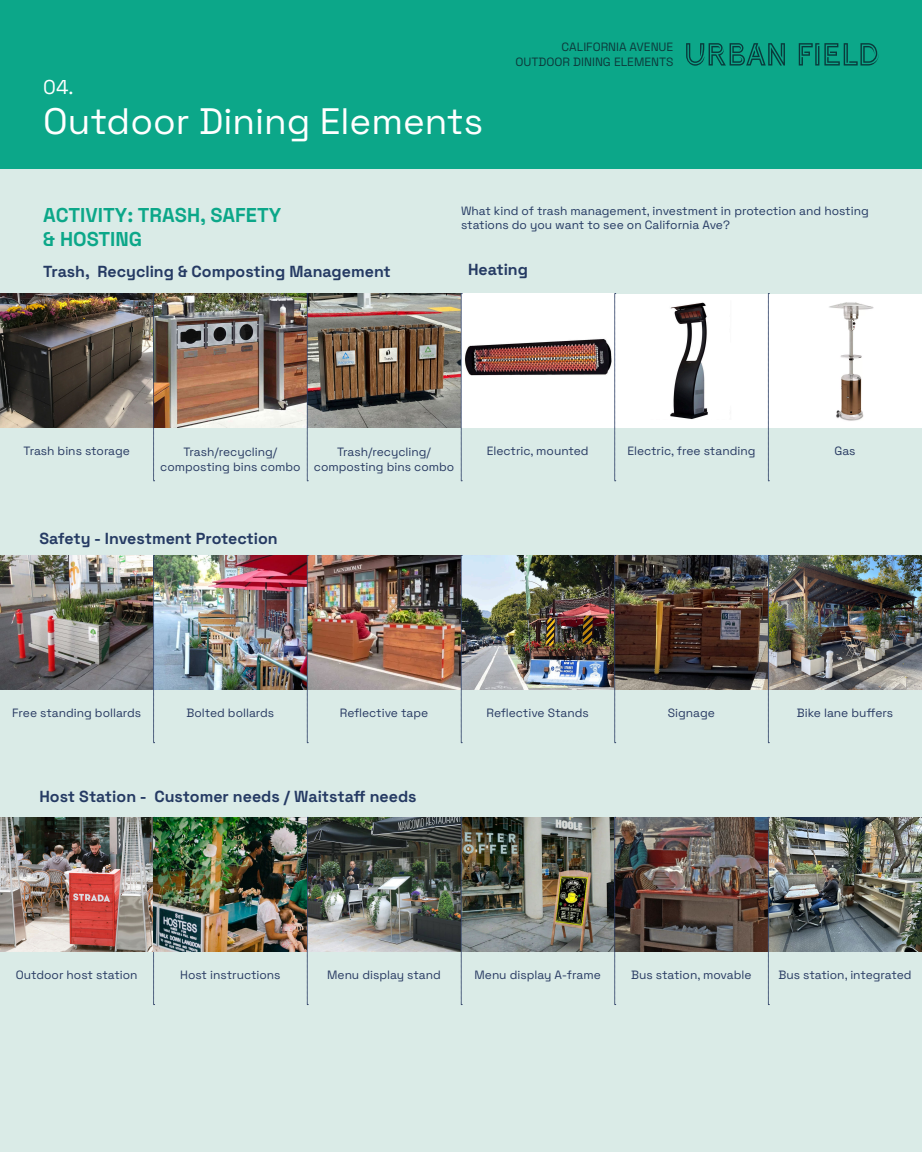
<style>
.page{position:relative;width:922px;height:1152px;background:#fff}
.page>*{position:absolute;margin:0;border:0;box-sizing:border-box;transform-origin:0 0}
.Page_Heading{font:36.8px "Space Grotesk";color:#fff}
.Medium_Heading{font:700 20px/24px "Space Grotesk";color:#0ca789}
.Medium_Heading-2{font:20px "Space Grotesk";color:#fff}
.Small_Heading{font:700 16px "Space Grotesk";color:#253a63}
.t1{font:12px/14.4px "Space Grotesk";color:#293b63;text-align:center}
.t2{font:12px/14.4px "Space Grotesk";color:#253a63}
.t3{font:12px/14.4px "Space Grotesk";color:#0c3b3c;text-align:right}
</style>
<div class="page">
<div style="left:0;top:0;width:922px;height:169px;background:#0ca789"></div>
<div style="left:0;top:169px;width:922px;height:983px;background:#daebe7"></div>
<svg style="left:686px;top:43px;width:99px;height:23px"></svg>
<svg style="left:798px;top:43px;width:80px;height:23px"></svg>
<img style="left:0;top:294px;width:153px;height:134px">
<img style="left:155px;top:294px;width:152px;height:134px">
<img style="left:308px;top:294px;width:153px;height:134px">
<svg style="left:462px;top:294px;width:152px;height:134px;background:#ddd3d1"></svg>
<div style="left:615px;top:294px;width:153px;height:134px;background:#fff"></div>
<img style="left:670px;top:302px;width:38px;height:117px">
<div style="left:768px;top:294px;width:153px;height:134px;background:#fff"></div>
<img style="left:829px;top:302px;width:45px;height:119px">
<svg style="left:153px;top:293px;width:2px;height:189px"></svg>
<svg style="left:307px;top:293px;width:1px;height:189px"></svg>
<svg style="left:461px;top:293px;width:1px;height:189px"></svg>
<svg style="left:614px;top:293px;width:2px;height:189px"></svg>
<svg style="left:768px;top:293px;width:1px;height:189px"></svg>
<img style="left:0;top:556px;width:153px;height:134px">
<img style="left:155px;top:556px;width:152px;height:134px">
<img style="left:308px;top:556px;width:153px;height:134px">
<img style="left:462px;top:556px;width:152px;height:134px">
<img style="left:616px;top:556px;width:152px;height:134px">
<img style="left:769px;top:556px;width:152px;height:134px">
<svg style="left:153px;top:555px;width:2px;height:188px"></svg>
<svg style="left:307px;top:555px;width:1px;height:188px"></svg>
<svg style="left:461px;top:555px;width:1px;height:188px"></svg>
<svg style="left:614px;top:555px;width:2px;height:188px"></svg>
<svg style="left:768px;top:555px;width:1px;height:188px"></svg>
<img style="left:0;top:817px;width:921px;height:135px">
<img style="left:462px;top:817px;width:152px;height:134px">
<img style="left:308px;top:817px;width:153px;height:134px">
<img style="left:616px;top:817px;width:152px;height:134px">
<img style="left:769px;top:817px;width:152px;height:134px">
<svg style="left:153px;top:817px;width:2px;height:188px"></svg>
<svg style="left:307px;top:817px;width:1px;height:188px"></svg>
<svg style="left:461px;top:817px;width:1px;height:188px"></svg>
<svg style="left:614px;top:817px;width:2px;height:188px"></svg>
<svg style="left:768px;top:817px;width:1px;height:188px"></svg>
<img style="left:153px;top:818px;width:153px;height:134px">
<p class="Medium_Heading-2" style="left:43px;top:72px;width:32px">04.</p>
<p class="Page_Heading" style="left:43px;top:93px;width:441px">Outdoor Dining Elements</p>
<p class="t3" style="left:515px;top:39px;width:159px">CALIFORNIA AVENUE<br>OUTDOOR DINING ELEMENTS</p>
<p class="Medium_Heading" style="left:43px;top:202px;width:239px">ACTIVITY: TRASH, SAFETY &amp; HOSTING</p>
<p class="t2" style="left:461px;top:202px;width:409px">What kind of trash management, investment in protection and hosting stations do you want to see on California Ave?</p>
<p class="Small_Heading" style="left:43px;top:259px;width:349px">Trash, Recycling &amp; Composting Management</p>
<p class="Small_Heading" style="left:468px;top:257px;width:62px">Heating</p>
<p class="t1" style="left:24px;top:443px;width:108px">Trash bins storage</p>
<p class="t1" style="left:160px;top:444px;width:142px">Trash/recycling/ composting bins combo</p>
<p class="t1" style="left:314px;top:444px;width:142px">Trash/recycling/ composting bins combo</p>
<p class="t1" style="left:487px;top:443px;width:103px">Electric, mounted</p>
<p class="t1" style="left:627px;top:443px;width:130px">Electric, free standing</p>
<p class="t1" style="left:834px;top:443px;width:23px">Gas</p>
<p class="Small_Heading" style="left:39px;top:525px;width:240px">Safety - Investment Protection</p>
<p class="t1" style="left:12px;top:705px;width:131px">Free standing bollards</p>
<p class="t1" style="left:186px;top:705px;width:89px">Bolted bollards</p>
<p class="t1" style="left:340px;top:705px;width:90px">Reflective tape</p>
<p class="t1" style="left:486px;top:705px;width:104px">Reflective Stands</p>
<p class="t1" style="left:668px;top:705px;width:48px">Signage</p>
<p class="t1" style="left:797px;top:705px;width:98px">Bike lane buffers</p>
<p class="Small_Heading" style="left:39px;top:784px;width:379px">Host Station - Customer needs / Waitstaff needs</p>
<p class="t1" style="left:16px;top:967px;width:123px">Outdoor host station</p>
<p class="t1" style="left:180px;top:967px;width:102px">Host instructions</p>
<p class="t1" style="left:327px;top:967px;width:115px">Menu display stand</p>
<p class="t1" style="left:474px;top:967px;width:128px">Menu display A-frame</p>
<p class="t1" style="left:631px;top:967px;width:122px">Bus station, movable</p>
<p class="t1" style="left:778px;top:967px;width:135px">Bus station, integrated</p>
</div>
